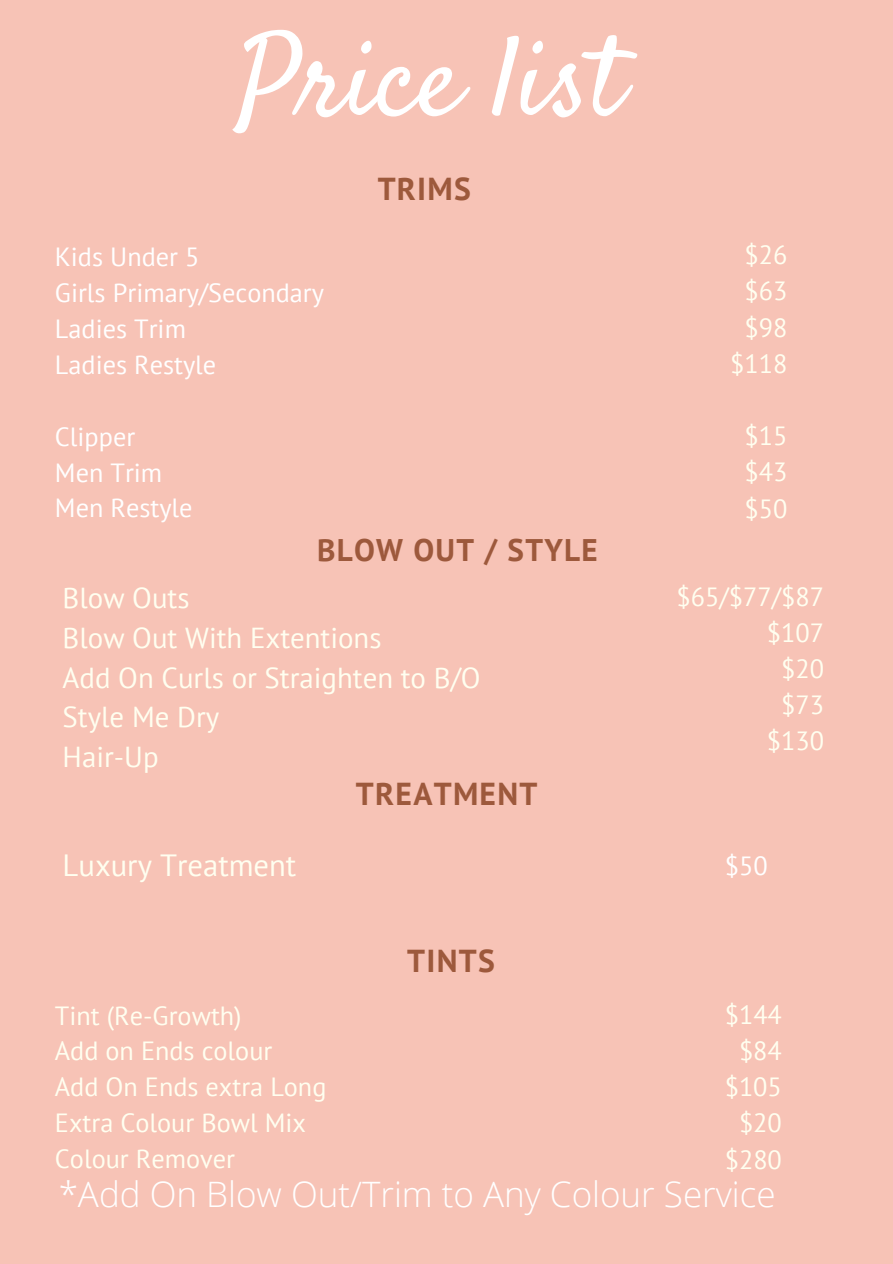
<style>
.page{position:relative;width:893px;height:1264px;background:#fff}
.page>*{position:absolute;margin:0;border:0;box-sizing:border-box;transform-origin:0 0}
.t1{font:113.55px "Satisfy";color:#fff}
.t2{font:300 34.95px "Open Sans";color:#fff}
.t3{font:700 31.65px "PT Sans";letter-spacing:.04em;color:#9d593c}
.t4{font:700 31.2px "PT Sans";letter-spacing:.04em;color:#9d593c}
.t5{font:30.6px "PT Sans";color:#fffff0}
.t6{font:28.8px/39.6px "PT Sans";color:#fffff0}
.t7{font:26.25px "PT Sans";color:#fffff0}
.t8{font:26.25px "PT Sans";color:#fff}
</style>
<div class="page">
<div style="left:0;top:0;width:892px;height:1263px;background:#f7c3b6"></div>
<p class="t1" style="left:238px;top:8px;width:387px">Price list</p>
<h1 class="t8" style="left:55px;top:239px;width:146px">Kids Under 5</h1>
<h2 class="t8" style="left:55px;top:275px;width:271px">Girls Primary/Secondary</h2>
<p class="t8" style="left:55px;top:311px;width:133px">Ladies Trim</p>
<p class="t8" style="left:55px;top:347px;width:163px">Ladies Restyle</p>
<p class="t8" style="left:55px;top:419px;width:82px">Clipper</p>
<p class="t8" style="left:55px;top:455px;width:109px">Men Trim</p>
<p class="t8" style="left:55px;top:491px;width:139px">Men Restyle</p>
<p class="t3" style="left:377px;top:168px;width:95px">TRIMS</p>
<p class="t4" style="left:317px;top:529px;width:282px">BLOW OUT / STYLE</p>
<p class="t6" style="left:63px;top:577px;width:419px">Blow Outs<br>Blow Out With Extentions<br>Add On Curls or Straighten to B/O<br>Style Me Dry<br>Hair-Up</p>
<p class="t5" style="left:63px;top:845px;width:235px">Luxury Treatment</p>
<p class="t3" style="left:356px;top:773px;width:183px">TREATMENT</p>
<h2 class="t3" style="left:407px;top:939px;width:89px">TINTS</h2>
<p class="t7" style="left:744px;top:237px;width:44px">$26</p>
<h4 class="t7" style="left:744px;top:274px;width:44px">$63</h4>
<h5 class="t7" style="left:744px;top:310px;width:44px">$98</h5>
<h2 class="t7" style="left:730px;top:346px;width:59px">$118</h2>
<h5 class="t7" style="left:744px;top:418px;width:44px">$15</h5>
<p class="t7" style="left:744px;top:454px;width:44px">$43</p>
<p class="t7" style="left:744px;top:491px;width:44px">$50</p>
<p class="t7" style="left:676px;top:579px;width:149px">$65/$77/$87</p>
<p class="t7" style="left:766px;top:615px;width:59px">$107</p>
<p class="t7" style="left:781px;top:651px;width:44px">$20</p>
<p class="t7" style="left:781px;top:687px;width:44px">$73</p>
<p class="t7" style="left:766px;top:723px;width:59px">$130</p>
<p class="t8" style="left:724px;top:847px;width:44px">$50</p>
<p class="t7" style="left:724px;top:997px;width:59px">$144</p>
<p class="t7" style="left:739px;top:1033px;width:44px">$84</p>
<p class="t7" style="left:724px;top:1069px;width:59px">$105</p>
<p class="t7" style="left:739px;top:1105px;width:44px">$20</p>
<p class="t7" style="left:724px;top:1141px;width:59px">$280</p>
<h3 class="t2" style="left:59px;top:1169px;width:718px">*Add On Blow Out/Trim to Any Colour Service</h3>
<p class="t7" style="left:55px;top:997px;width:188px">Tint (Re-Growth)</p>
<p class="t7" style="left:55px;top:1033px;width:219px">Add on Ends colour</p>
<p class="t7" style="left:55px;top:1069px;width:273px">Add On Ends extra Long</p>
<p class="t7" style="left:55px;top:1105px;width:253px">Extra Colour Bowl Mix</p>
<p class="t7" style="left:55px;top:1141px;width:182px">Colour Remover</p>
</div>
